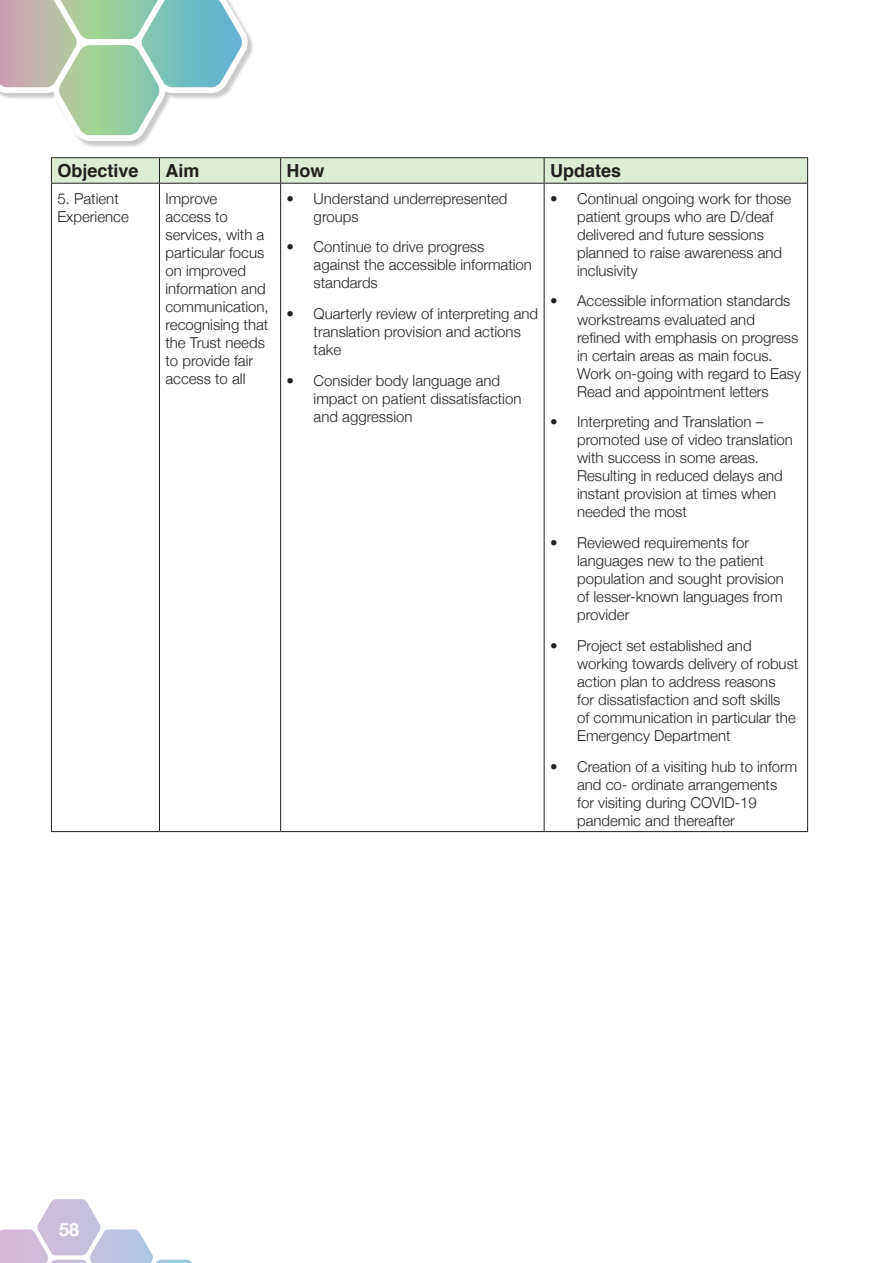
<style>
.page{position:relative;width:893px;height:1263px;background:#fff}
.page>*{position:absolute;margin:0;border:0;box-sizing:border-box;transform-origin:0 0}
.Body{font:700 18px "Helvetica";color:#231f20}
.t1{font:700 18px "Helvetica Neue";color:#fff}
.Body-2{font:300 15px/18px "Helvetica Neue";color:#231f20}
</style>
<div class="page">
<svg style="left:0;top:1199px;width:192px;height:64px"></svg>
<div style="left:0;top:0;width:255px;height:148px;background:#231f20;opacity:.4"></div>
<svg style="left:0;top:0;width:253px;height:144px"></svg>
<hr style="left:51px;top:157px;width:108px;height:1px;background:#231f20">
<hr style="left:159px;top:157px;width:122px;height:1px;background:#231f20">
<hr style="left:281px;top:157px;width:263px;height:1px;background:#231f20">
<hr style="left:544px;top:157px;width:264px;height:1px;background:#231f20">
<svg style="left:51px;top:158px;width:757px;height:25px;background:#d8e7cf"></svg>
<hr style="left:51px;top:183px;width:108px;height:1px;background:#231f20">
<hr style="left:51px;top:184px;width:1px;height:647px;background:#231f20">
<hr style="left:159px;top:183px;width:122px;height:1px;background:#231f20">
<hr style="left:159px;top:184px;width:1px;height:647px;background:#231f20">
<hr style="left:281px;top:183px;width:263px;height:1px;background:#231f20">
<hr style="left:280px;top:184px;width:1px;height:647px;background:#231f20">
<hr style="left:544px;top:183px;width:264px;height:1px;background:#231f20">
<hr style="left:544px;top:184px;width:1px;height:647px;background:#231f20">
<hr style="left:807px;top:184px;width:1px;height:647px;background:#231f20">
<hr style="left:51px;top:831px;width:108px;height:1px;background:#231f20">
<hr style="left:159px;top:831px;width:122px;height:1px;background:#231f20">
<hr style="left:281px;top:831px;width:263px;height:1px;background:#231f20">
<hr style="left:544px;top:831px;width:264px;height:1px;background:#231f20">
<p class="Body" style="left:57px;top:156px;width:83px">Objective</p>
<p class="Body" style="left:165px;top:156px;width:36px">Aim</p>
<p class="Body" style="left:287px;top:156px;width:39px">How</p>
<p class="Body" style="left:550px;top:156px;width:73px">Updates</p>
<p class="Body-2" style="left:57px;top:188px;width:73px">5. Patient<br>Experience</p>
<p class="Body-2" style="left:165px;top:188px;width:105px">Improve<br>access to services, with a particular focus on improved information and communication, recognising that the Trust needs to provide fair access to all</p>
<p class="Body-2" style="left:314px;top:188px;width:195px;text-indent:-27px">• Understand underrepresented groups</p>
<p class="Body-2" style="left:577px;top:188px;width:216px;text-indent:-27px">• Continual ongoing work for those patient groups who are D/deaf delivered and future sessions planned to raise awareness and inclusivity</p>
<p class="Body-2" style="left:577px;top:291px;width:225px;text-indent:-27px">• Accessible information standards workstreams evaluated and refined with emphasis on progress in certain areas as main focus.<br>Work on-going with regard to Easy<br>Read and appointment letters</p>
<p class="Body-2" style="left:577px;top:412px;width:217px;text-indent:-27px">• Interpreting and Translation – promoted use of video translation with success in some areas.<br>Resulting in reduced delays and instant provision at times when needed the most</p>
<p class="Body-2" style="left:577px;top:533px;width:208px;text-indent:-27px">• Reviewed requirements for languages new to the patient population and sought provision of lesser-known languages from provider</p>
<p class="Body-2" style="left:577px;top:635px;width:223px;text-indent:-27px">• Project set established and working towards delivery of robust action plan to address reasons<br>for dissatisfaction and soft skills<br>of communication in particular the<br>Emergency Department</p>
<p class="Body-2" style="left:577px;top:756px;width:222px;text-indent:-27px">• Creation of a visiting hub to inform and co- ordinate arrangements for visiting during COVID-19 pandemic and thereafter</p>
<p class="Body-2" style="left:314px;top:237px;width:220px;text-indent:-27px">• Continue to drive progress against the accessible information standards</p>
<p class="Body-2" style="left:314px;top:304px;width:226px;text-indent:-27px">• Quarterly review of interpreting and translation provision and actions take</p>
<p class="Body-2" style="left:314px;top:371px;width:209px;text-indent:-27px">• Consider body language and impact on patient dissatisfaction and aggression</p>
<p class="t1" style="left:59px;top:1215px;width:22px">58</p>
</div>
